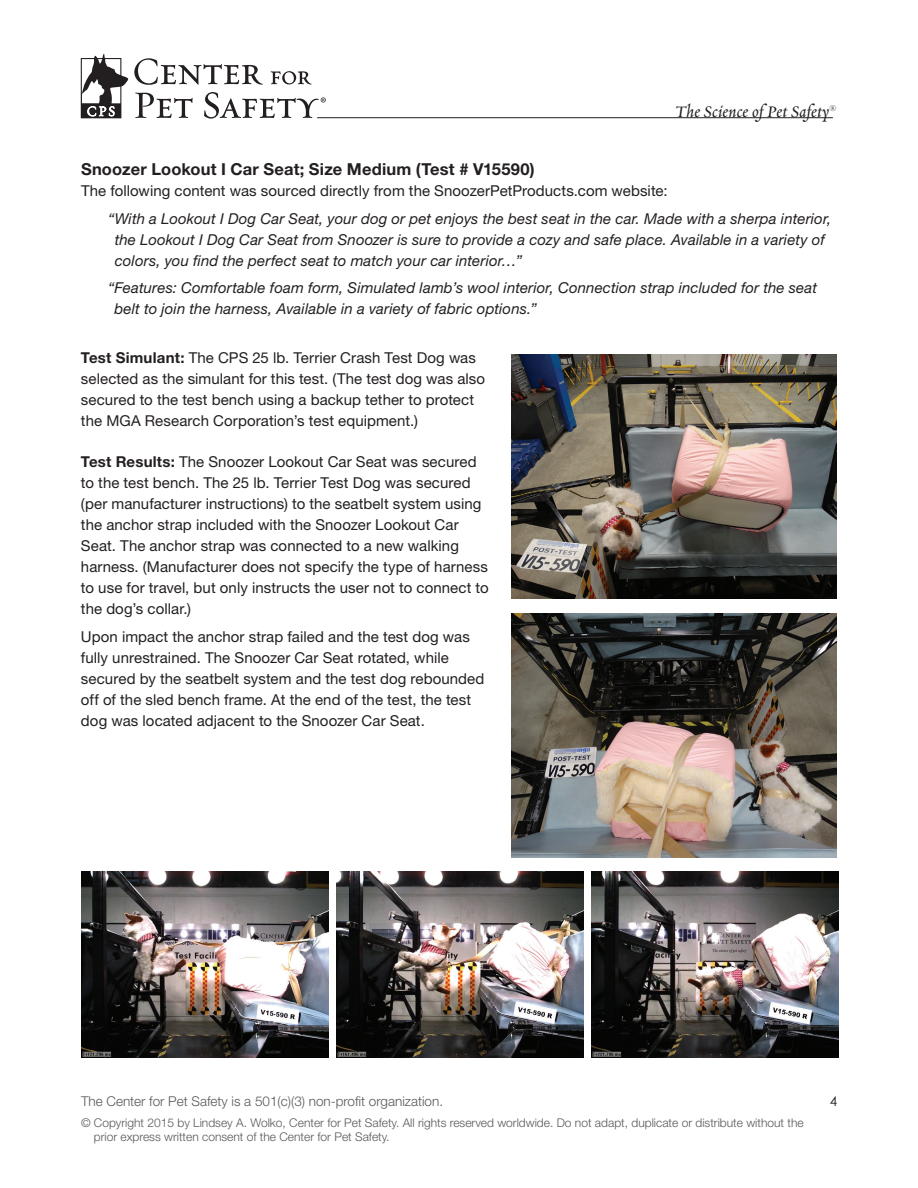
<style>
.page{position:relative;width:918px;height:1188px;background:#fff}
.page>*{position:absolute;margin:0;border:0;box-sizing:border-box;transform-origin:0 0}
.t1{font:18px "Requiem Text HTF Italic";letter-spacing:.01em;color:#231f20}
.t2{font:700 16.5px "Helvetica Neue";letter-spacing:.01em;color:#231f20}
.t3{font:15px/21px "Helvetica Neue";letter-spacing:.005em;color:#231f20}
.t4{font:italic 15px/21px "Helvetica Neue";letter-spacing:.01em;color:#231f20}
.t5{font:300 13.5px "Helvetica Neue";color:#57585a}
.t6{font:13.5px "Century Gothic";color:#231f20}
.t7{font:300 12px/14.4px "Helvetica Neue";color:#57585a}
.s1{font-weight:700}
</style>
<div class="page">
<svg style="left:81px;top:54px;width:245px;height:65px"></svg>
<hr style="left:317px;top:117px;width:516px;height:1px;background:#231f20">
<img style="left:512px;top:354px;width:325px;height:244px">
<img style="left:512px;top:613px;width:325px;height:244px">
<img style="left:81px;top:872px;width:247px;height:185px">
<img style="left:336px;top:872px;width:247px;height:185px">
<img style="left:591px;top:872px;width:248px;height:185px">
<p class="t1" style="left:676px;top:103px;width:163px">The Science of Pet Safety<sup>®</sup></p>
<p class="t2" style="left:81px;top:159px;width:455px">Snoozer Lookout I Car Seat; Size Medium (Test # V15590)</p>
<p class="t3" style="left:81px;top:180px;width:588px">The following content was sourced directly from the SnoozerPetProducts.com website:</p>
<p class="t4" style="left:115px;top:208px;width:718px;text-indent:-7px">“With a Lookout I Dog Car Seat, your dog or pet enjoys the best seat in the car. Made with a sherpa interior, the Lookout I Dog Car Seat from Snoozer is sure to provide a cozy and safe place. Available in a variety of colors, you find the perfect seat to match your car interior…”</p>
<p class="t4" style="left:114px;top:277px;width:704px;text-indent:-6px">“Features: Comfortable foam form, Simulated lamb’s wool interior, Connection strap included for the seat belt to join the harness, Available in a variety of fabric options.”</p>
<p class="t3" style="left:81px;top:347px;width:406px"><span class="s1">Test Simulant:</span> The CPS 25 lb. Terrier Crash Test Dog was selected as the simulant for this test. (The test dog was also secured to the test bench using a backup tether to protect the MGA Research Corporation’s test equipment.)</p>
<p class="t3" style="left:81px;top:451px;width:409px"><span class="s1">Test Results:</span> The Snoozer Lookout Car Seat was secured to the test bench. The 25 lb. Terrier Test Dog was secured (per manufacturer instructions) to the seatbelt system using the anchor strap included with the Snoozer Lookout Car Seat. The anchor strap was connected to a new walking harness. (Manufacturer does not specify the type of harness to use for travel, but only instructs the user not to connect to the dog’s collar.)</p>
<p class="t3" style="left:81px;top:626px;width:405px">Upon impact the anchor strap failed and the test dog was fully unrestrained. The Snoozer Car Seat rotated, while secured by the seatbelt system and the test dog rebounded off of the sled bench frame. At the end of the test, the test dog was located adjacent to the Snoozer Car Seat.</p>
<p class="t5" style="left:81px;top:1093px;width:364px">The Center for Pet Safety is a 501(c)(3) non-profit organization.</p>
<p class="t7" style="left:94px;top:1115px;width:711px;text-indent:-13px">© Copyright 2015 by Lindsey A. Wolko, Center for Pet Safety. All rights reserved worldwide. Do not adapt, duplicate or distribute without the prior express written consent of the Center for Pet Safety.</p>
<p class="t6" style="left:830px;top:1093px;width:9px">4</p>
</div>
